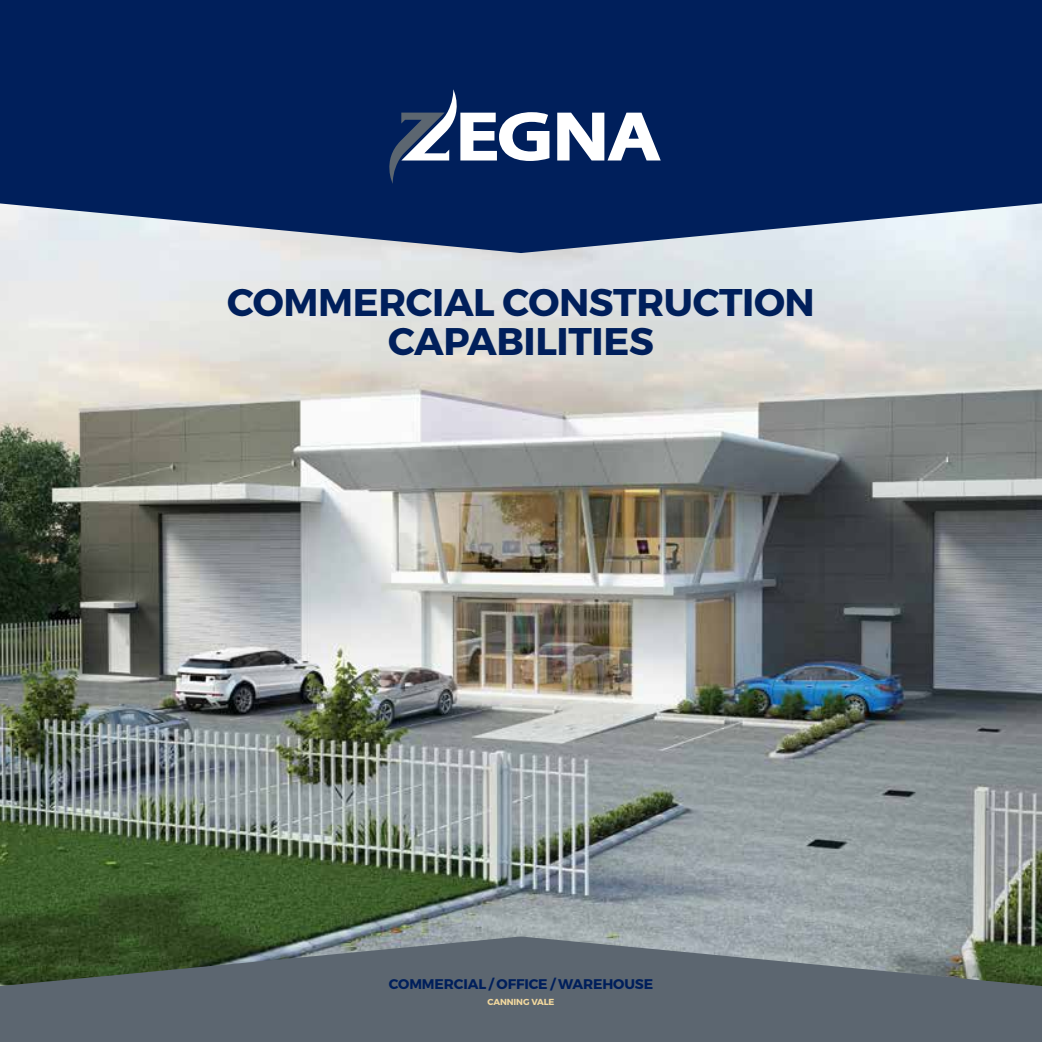
<style>
.page{position:relative;width:1042px;height:1042px;background:#fff}
.page>*{position:absolute;margin:0;border:0;box-sizing:border-box;transform-origin:0 0}
.t1{font:700 38.5px/38.5px "Montserrat";letter-spacing:-.01em;color:#001f5b;text-align:center}
.t2{font:700 14px "Montserrat";letter-spacing:-.01em;color:#001f5b}
.t3{font:700 8.75px "Montserrat";letter-spacing:-.01em;color:#f2d89e}
</style>
<div class="page">
<img style="left:0;top:253px;width:1042px;height:683px">
<svg style="left:0;top:0;width:1042px;height:253px;background:#18346a"></svg>
<svg style="left:557px;top:113px;width:104px;height:47px"></svg>
<svg style="left:381px;top:89px;width:168px;height:95px"></svg>
<svg style="left:0;top:936px;width:1042px;height:106px;background:#5e696c"></svg>
<p class="t1" style="left:227px;top:284px;width:589px">COMMERCIAL CONSTRUCTION<br>CAPABILITIES</p>
<p class="t2" style="left:389px;top:975px;width:266px">COMMERCIAL / OFFICE / WAREHOUSE</p>
<p class="t3" style="left:487px;top:996px;width:69px">CANNING VALE</p>
</div>
